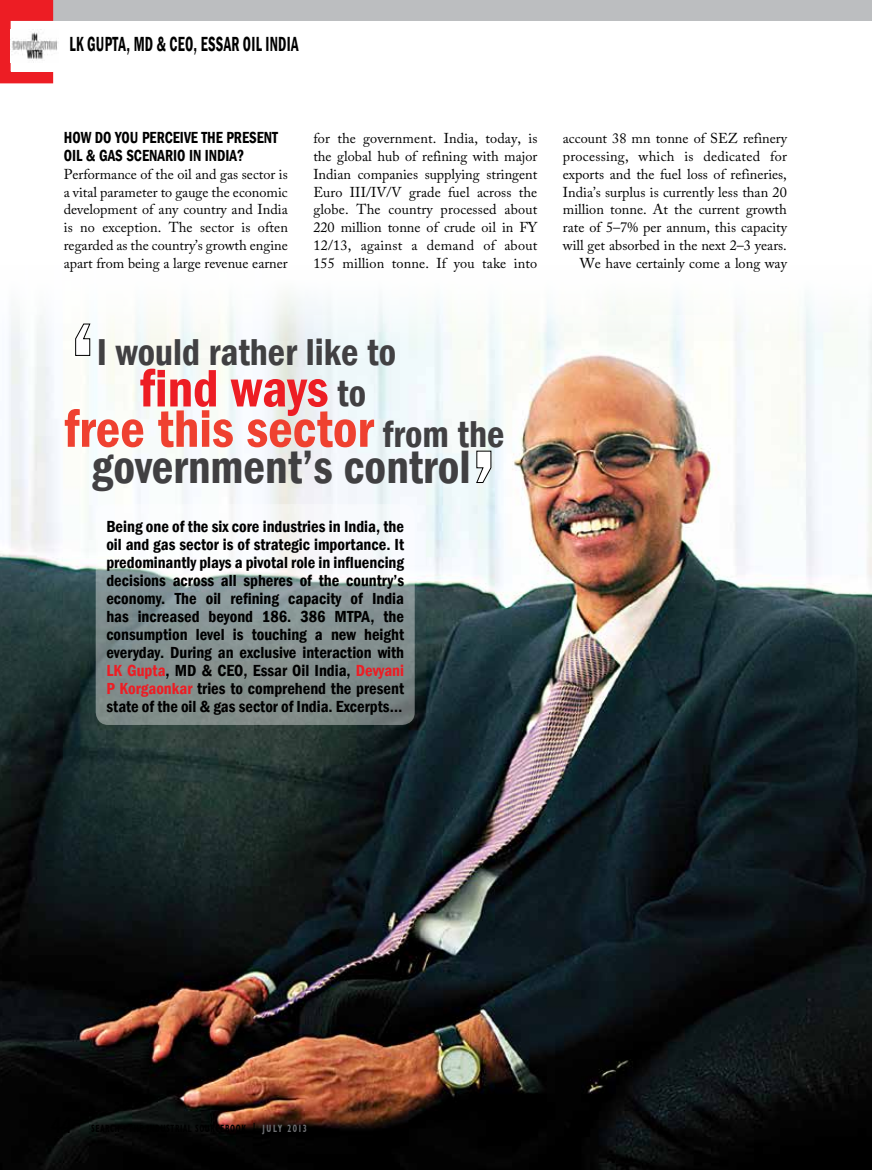
<style>
.page{position:relative;width:872px;height:1170px;background:#fff}
.page>*{position:absolute;margin:0;border:0;box-sizing:border-box;transform-origin:0 0}
.t1{font:600 condensed 54.6px "Franklin Gothic";color:#ef4130}
.t2{font:600 condensed 54.6px "Franklin Gothic";color:#ed1d24}
.t3{font:600 condensed 48.15px "Franklin Gothic";color:#414042}
.t4{font:600 condensed 38.55px "Franklin Gothic";color:#414042}
.t5{font:600 condensed 21px "Franklin Gothic";letter-spacing:.02em;color:#000;scale:.7 1}
.t6{font:600 condensed 16.5px/18px "Franklin Gothic";color:#000;text-align:justify}
.t7{font:600 condensed 16.5px/17.9px "Franklin Gothic";color:#000;scale:.9 1}
.t8{font:14.25px/17.9px "Adobe Caslon Pro";color:#000;text-align:justify}
.s1{font-size:38.55px;color:#414042}
.s2{color:#ed1d24}
</style>
<div class="page">
<img style="left:0;top:295px;width:872px;height:874px">
<div style="left:0;top:0;width:872px;height:21px;background:#bcbec0"></div>
<div style="left:0;top:0;width:53px;height:83px;background:#ed1d24"></div>
<div style="left:11px;top:21px;width:47px;height:50px;background:#fff"></div>
<img style="left:12px;top:32px;width:46px;height:31px">
<svg style="left:75px;top:323px;width:16px;height:33px"></svg>
<svg style="left:476px;top:450px;width:15px;height:33px"></svg>
<svg style="left:96px;top:504px;width:319px;height:221px"></svg>
<h3 class="t5" style="left:69px;top:30px;width:329px">LK Gupta, MD &amp; CEO, Essar Oil India</h3>
<p class="t7" style="left:64px;top:128px;width:239px">How do you perceive the present oil &amp; gas scenario in India?</p>
<p class="t8" style="left:64px;top:165px;width:226px">Performance of the oil and gas sector is a vital parameter to gauge the economic development of any country and India is no exception. The sector is often regarded as the country’s growth engine apart from being a large revenue earner</p>
<p class="t8" style="left:313px;top:129px;width:226px">for the government. India, today, is the global hub of refining with major Indian companies supplying stringent Euro III/IV/V grade fuel across the globe. The country processed about 220 million tonne of crude oil in FY 12/13, against a demand of about 155 million tonne. If you take into</p>
<p class="t8" style="left:563px;top:129px;width:225px;text-align:right">account 38 mn tonne of SEZ refinery processing, which is dedicated for exports and the fuel loss of refineries, India’s surplus is currently less than 20 million tonne. At the current growth rate of 5–7% per annum, this capacity will get absorbed in the next 2–3 years.<br>We have certainly come a long way</p>
<h3 class="t4" style="left:97px;top:326px;width:301px">I would rather like to</h3>
<h1 class="t2" style="left:139px;top:352px;width:228px">find ways <span class="s1">to</span></h1>
<h1 class="t1" style="left:64px;top:392px;width:442px">free this sector <span class="s1">from the</span></h1>
<h2 class="t3" style="left:92px;top:434px;width:380px">government’s control</h2>
<p class="t6" style="left:106px;top:517px;width:299px">Being one of the six core industries in India, the oil and gas sector is of strategic importance. It predominantly plays a pivotal role in influencing decisions across all spheres of the country’s economy. The oil refining capacity of India has increased beyond 186. 386 MTPA, the consumption level is touching a new height everyday. During an exclusive interaction with <span class="s2">LK Gupta</span>, MD &amp; CEO, Essar Oil India, <span class="s2">Devyani P Korgaonkar</span> tries to comprehend the present state of the oil &amp; gas sector of India. Excerpts…</p>
</div>
